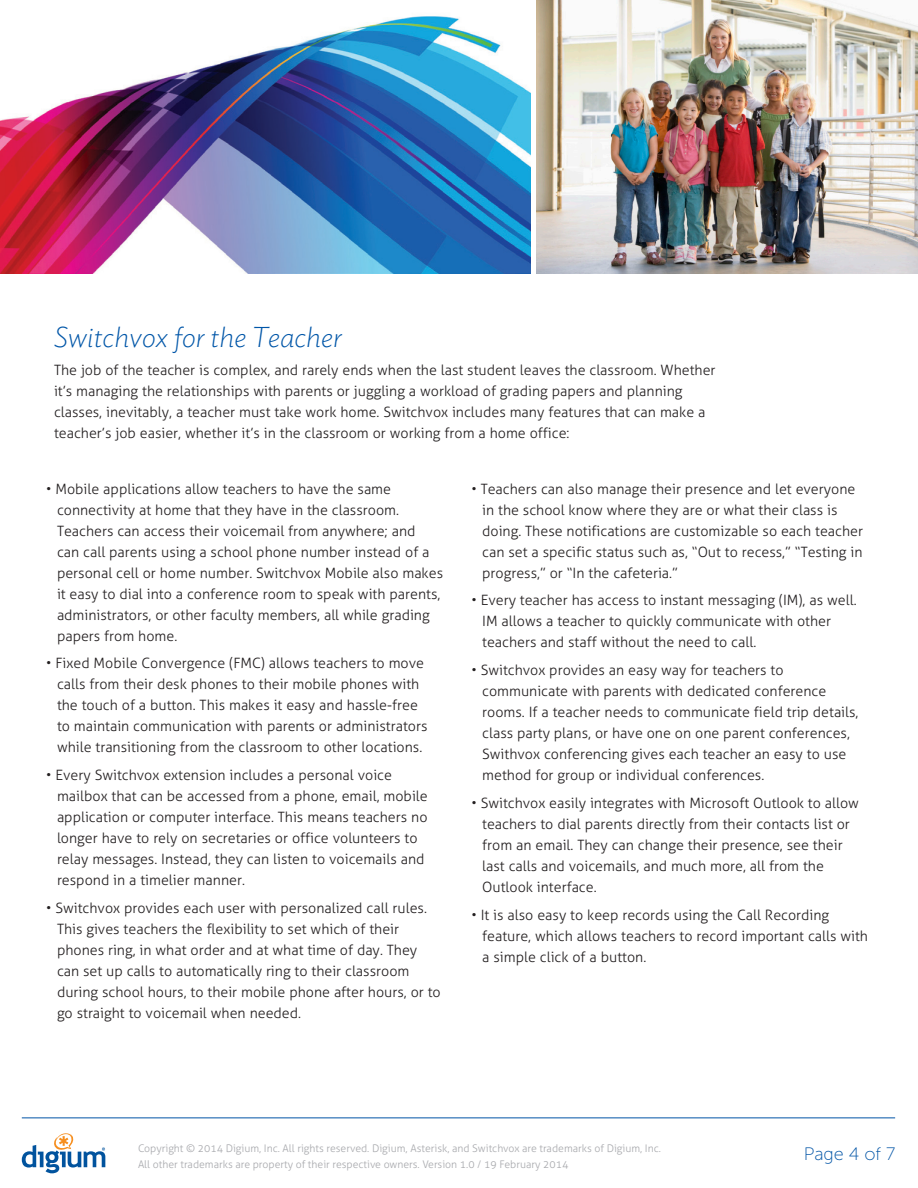
<style>
.page{position:relative;width:918px;height:1188px;background:#fff}
.page>*{position:absolute;margin:0;border:0;box-sizing:border-box;transform-origin:0 0}
.Paragraph_Style_1{font:italic 200 28.5px "Ideal Sans";color:#0156a8}
.t1{font:18px "Museo Sans 100";color:#0154a6}
.text{font:300 14.25px/21px "Aller";color:#231f20}
.t2{font:300 10.5px/16.5px "Aller";color:#a8a9ad}
</style>
<div class="page">
<hr style="left:22px;top:1118px;width:873px;height:1px;background:#0154a6">
<svg style="left:22px;top:1133px;width:83px;height:40px"></svg>
<img style="left:537px;top:0;width:381px;height:273px">
<img style="left:0;top:16px;width:531px;height:257px">
<p class="Paragraph_Style_1" style="left:54px;top:315px;width:289px">Switchvox for the Teacher</p>
<p class="text" style="left:54px;top:359px;width:663px">The job of the teacher is complex, and rarely ends when the last student leaves the classroom. Whether it’s managing the relationships with parents or juggling a workload of grading papers and planning classes, inevitably, a teacher must take work home. Switchvox includes many features that can make a teacher’s job easier, whether it’s in the classroom or working from a home office:</p>
<p class="text" style="left:57px;top:478px;width:388px;text-indent:-11px">• Mobile applications allow teachers to have the same connectivity at home that they have in the classroom.<br>Teachers can access their voicemail from anywhere; and<br>can call parents using a school phone number instead of a personal cell or home number. Switchvox Mobile also makes it easy to dial into a conference room to speak with parents, administrators, or other faculty members, all while grading papers from home.</p>
<p class="text" style="left:57px;top:653px;width:372px;text-indent:-11px">• Fixed Mobile Convergence (FMC) allows teachers to move calls from their desk phones to their mobile phones with the touch of a button. This makes it easy and hassle-free to maintain communication with parents or administrators while transitioning from the classroom to other locations.</p>
<p class="text" style="left:57px;top:764px;width:372px;text-indent:-11px">• Every Switchvox extension includes a personal voice mailbox that can be accessed from a phone, email, mobile application or computer interface. This means teachers no longer have to rely on secretaries or office volunteers to relay messages. Instead, they can listen to voicemails and respond in a timelier manner.</p>
<p class="text" style="left:57px;top:897px;width:385px;text-indent:-11px">• Switchvox provides each user with personalized call rules.<br>This gives teachers the flexibility to set which of their phones ring, in what order and at what time of day. They can set up calls to automatically ring to their classroom during school hours, to their mobile phone after hours, or to go straight to voicemail when needed.</p>
<p class="text" style="left:482px;top:478px;width:382px;text-indent:-11px">• Teachers can also manage their presence and let everyone in the school know where they are or what their class is doing. These notifications are customizable so each teacher can set a specific status such as, “Out to recess,” “Testing in progress,” or “In the cafeteria.”</p>
<p class="text" style="left:482px;top:590px;width:376px;text-indent:-11px">• Every teacher has access to instant messaging (IM), as well.<br>IM allows a teacher to quickly communicate with other teachers and staff without the need to call.</p>
<p class="text" style="left:482px;top:659px;width:378px;text-indent:-11px">• Switchvox provides an easy way for teachers to communicate with parents with dedicated conference rooms. If a teacher needs to communicate field trip details, class party plans, or have one on one parent conferences, Swithvox conferencing gives each teacher an easy to use method for group or individual conferences.</p>
<p class="text" style="left:482px;top:792px;width:378px;text-indent:-11px">• Switchvox easily integrates with Microsoft Outlook to allow teachers to dial parents directly from their contacts list or from an email. They can change their presence, see their last calls and voicemails, and much more, all from the Outlook interface.</p>
<p class="text" style="left:482px;top:904px;width:387px;text-indent:-11px">• It is also easy to keep records using the Call Recording feature, which allows teachers to record important calls with a simple click of a button.</p>
<p class="t2" style="left:138px;top:1140px;width:525px">Copyright © 2014 Digium, Inc. All rights reserved. Digium, Asterisk, and Switchvox are trademarks of Digium, Inc.<br>All other trademarks are property of their respective owners. Version 1.0 / 19 February 2014</p>
<p class="t1" style="left:804px;top:1145px;width:93px">Page 4 of 7</p>
</div>
